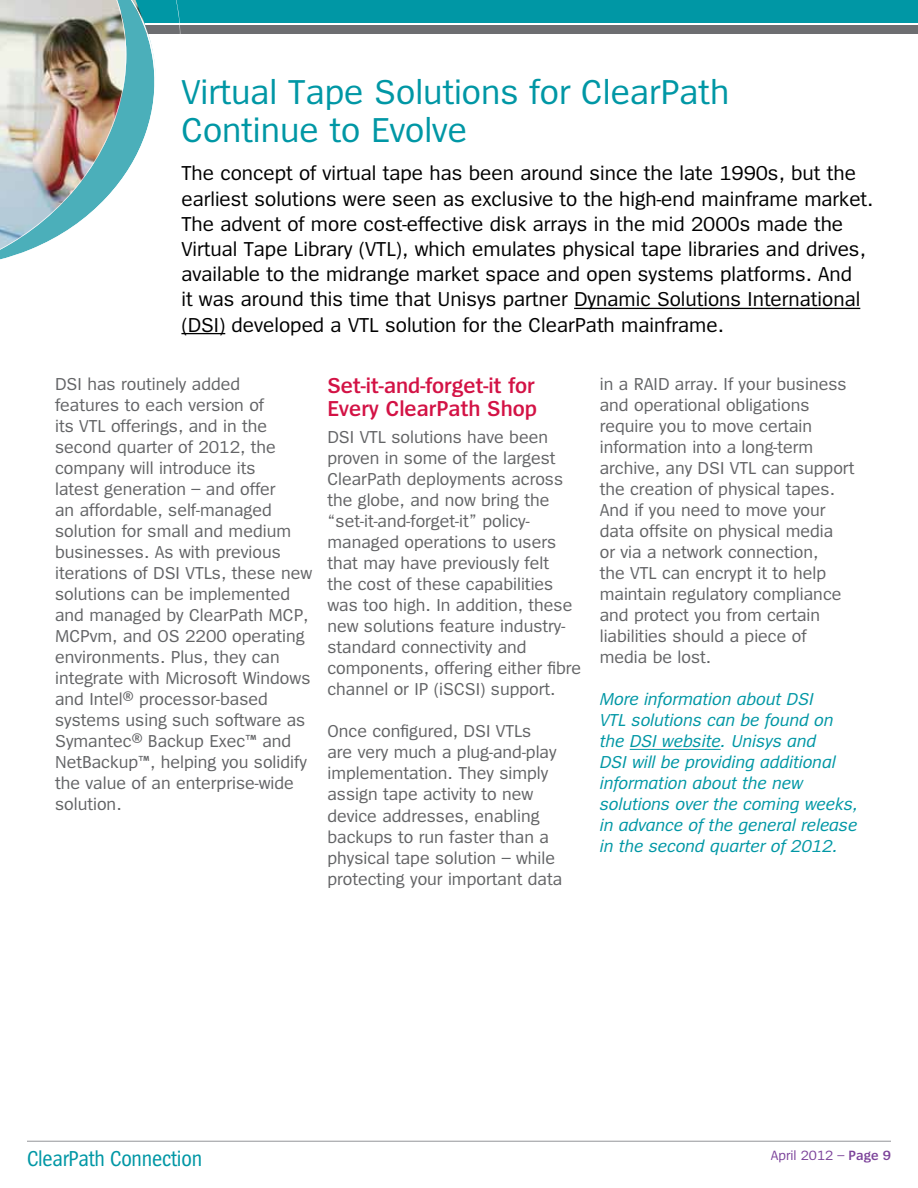
<style>
.page{position:relative;width:918px;height:1188px;background:#fff}
.page>*{position:absolute;margin:0;border:0;box-sizing:border-box;transform-origin:0 0}
.t1{font:36px/37.5px "Spiegel";color:#0097a5}
.t2{font:600 22.5px/22.5px "Spiegel";color:#d31245}
.t3{font:22.5px "Spiegel Cd";letter-spacing:-.01em;color:#0097a5}
.t4{font:21px/25.2px "Spiegel";color:#000}
.t5{font:18px/21px "Spiegel";color:#636466}
.t6{font:italic 18px/21px "Spiegel";color:#0097a5}
.t7{font:13.95px "Spiegel";color:#7c439a}
.s1{font-weight:600}
</style>
<div class="page">
<div style="left:0;top:0;width:918px;height:22px;background:#0097a5"></div>
<div style="left:0;top:25px;width:918px;height:9px;background:#6d6e71"></div>
<hr style="left:574px;top:308px;width:286px;height:1px;background:#000">
<hr style="left:181px;top:333px;width:44px;height:1px;background:#000">
<hr style="left:630px;top:749px;width:91px;height:1px;background:#0097a5">
<hr style="left:27px;top:1141px;width:864px;height:1px;background:#939598">
<img style="left:0;top:0;width:156px;height:260px">
<h1 class="t1" style="left:181px;top:75px;width:549px">Virtual Tape Solutions for ClearPath<br>Continue to Evolve</h1>
<p class="t4" style="left:181px;top:161px;width:694px">The concept of virtual tape has been around since the late 1990s, but the earliest solutions were seen as exclusive to the high-end mainframe market.<br>The advent of more cost-effective disk arrays in the mid 2000s made the Virtual Tape Library (VTL), which emulates physical tape libraries and drives, available to the midrange market space and open systems platforms. And<br>it was around this time that Unisys partner Dynamic Solutions International (DSI) developed a VTL solution for the ClearPath mainframe.</p>
<p class="t5" style="left:55px;top:374px;width:259px">DSI has routinely added<br>features to each version of<br>its VTL offerings, and in the second quarter of 2012, the company will introduce its<br>latest generation – and offer<br>an affordable, self-managed solution for small and medium businesses. As with previous iterations of DSI VTLs, these new solutions can be implemented and managed by ClearPath MCP,<br>MCPvm, and OS 2200 operating environments. Plus, they can integrate with Microsoft Windows and Intel® processor-based systems using such software as<br>Symantec® Backup Exec™ and<br>NetBackup™, helping you solidify the value of an enterprise-wide solution.</p>
<p class="t2" style="left:327px;top:375px;width:211px">Set-it-and-forget-it for<br>Every ClearPath Shop</p>
<p class="t5" style="left:327px;top:427px;width:255px">DSI VTL solutions have been proven in some of the largest<br>ClearPath deployments across the globe, and now bring the “set-it-and-forget-it” policy&shy;managed operations to users that may have previously felt<br>the cost of these capabilities was too high. In addition, these new solutions feature industry&shy;standard connectivity and components, offering either fibre channel or IP (iSCSI) support.</p>
<p class="t5" style="left:327px;top:722px;width:236px">Once configured, DSI VTLs<br>are very much a plug-and-play implementation. They simply assign tape activity to new device addresses, enabling backups to run faster than a physical tape solution – while protecting your important data</p>
<p class="t5" style="left:600px;top:374px;width:256px">in a RAID array. If your business and operational obligations require you to move certain information into a long-term archive, any DSI VTL can support the creation of physical tapes.<br>And if you need to move your data offsite on physical media<br>or via a network connection,<br>the VTL can encrypt it to help maintain regulatory compliance and protect you from certain liabilities should a piece of media be lost.</p>
<p class="t6" style="left:600px;top:689px;width:260px">More information about DSI<br>VTL solutions can be found on the DSI website. Unisys and<br>DSI will be providing additional information about the new solutions over the coming weeks, in advance of the general release in the second quarter of 2012.</p>
<p class="t3" style="left:27px;top:1148px;width:177px">ClearPath Connection</p>
<p class="t7" style="left:771px;top:1148px;width:122px">April 2012 – <span class="s1">Page 9</span></p>
</div>
